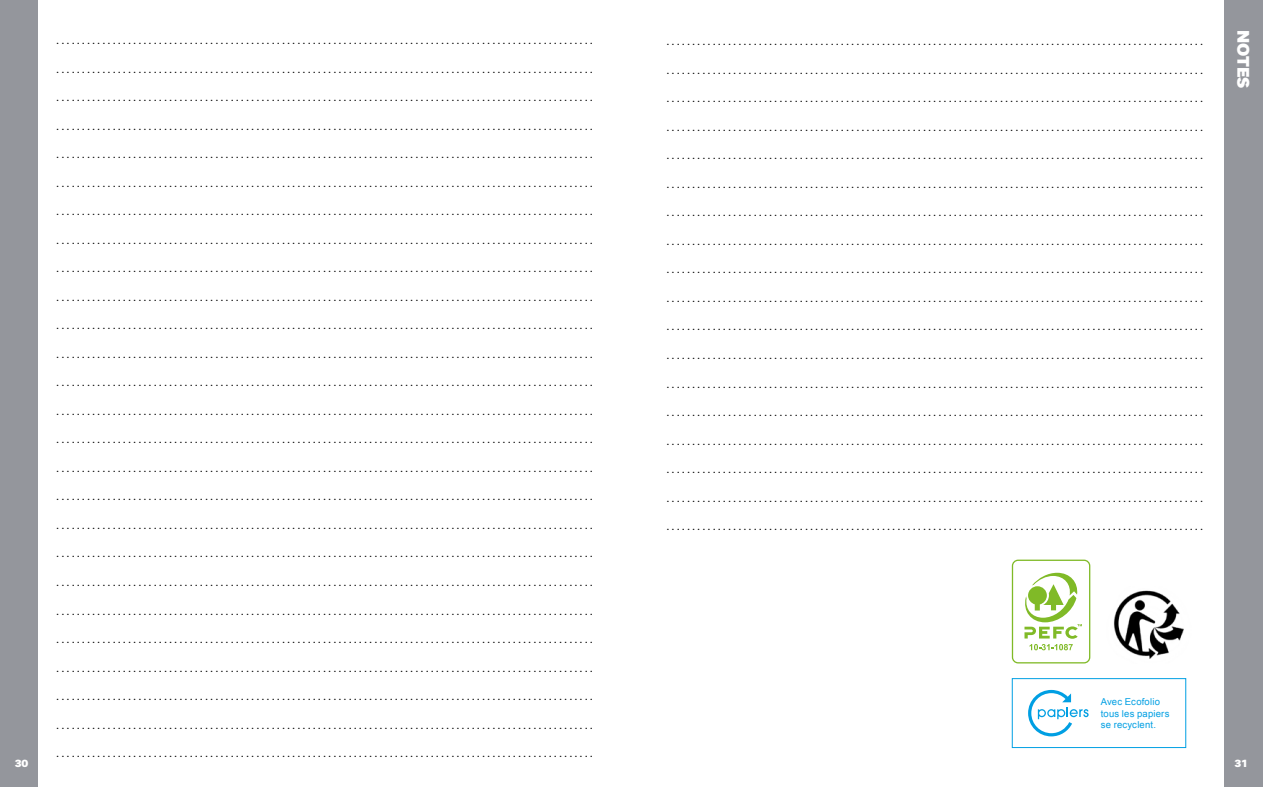
<style>
.page{position:relative;width:1263px;height:787px;background:#fff}
.page>*{position:absolute;margin:0;border:0;box-sizing:border-box;transform-origin:0 0}
.t1{font:100 18px/28.5px "SFR";color:#000;text-align:justify}
.t2{font:900 17.25px "SFR";letter-spacing:-.005em;color:#fff}
.t3{font:900 10.5px "SFR";color:#fff}
.t4{font:9.45px/11.6px "Arial";letter-spacing:.02em;color:#009fe3}
</style>
<div class="page">
<div style="left:0;top:0;width:38px;height:787px;background:#94969c"></div>
<div style="left:1225px;top:0;width:38px;height:787px;background:#94969c"></div>
<div style="left:1012px;top:678px;width:174px;height:70px;border:1px solid #009fe3"></div>
<svg style="left:1028px;top:690px;width:60px;height:46px"></svg>
<img style="left:1113px;top:590px;width:71px;height:69px">
<svg style="left:1012px;top:559px;width:78px;height:104px"></svg>
<div style="left:1013px;top:561px;width:76px;height:101px;background:#fff;border-radius:5px"></div>
<svg style="left:1029px;top:644px;width:44px;height:6px"></svg>
<svg style="left:1024px;top:572px;width:58px;height:66px"></svg>
<p class="t1" style="left:55px;top:24px;width:540px">......................................................................................................... ......................................................................................................... ......................................................................................................... ......................................................................................................... ......................................................................................................... ......................................................................................................... ......................................................................................................... ......................................................................................................... ......................................................................................................... ......................................................................................................... ......................................................................................................... ......................................................................................................... ......................................................................................................... ......................................................................................................... ......................................................................................................... ......................................................................................................... ......................................................................................................... ......................................................................................................... ......................................................................................................... ......................................................................................................... ......................................................................................................... ......................................................................................................... ......................................................................................................... ......................................................................................................... ......................................................................................................... .........................................................................................................</p>
<p class="t1" style="left:665px;top:25px;width:540px">......................................................................................................... ......................................................................................................... ......................................................................................................... ......................................................................................................... ......................................................................................................... ......................................................................................................... ......................................................................................................... ......................................................................................................... ......................................................................................................... ......................................................................................................... ......................................................................................................... ......................................................................................................... ......................................................................................................... ......................................................................................................... ......................................................................................................... ......................................................................................................... ......................................................................................................... .........................................................................................................</p>
<p class="t2" style="left:1253px;top:30px;width:60px;rotate:90deg">NOTES</p>
<p class="t4" style="left:1101px;top:696px;width:70px">Avec Ecofolio tous les papiers se recyclent.</p>
<p class="t3" style="left:15px;top:757px;width:15px">30</p>
<p class="t3" style="left:1234px;top:757px;width:15px">31</p>
</div>
